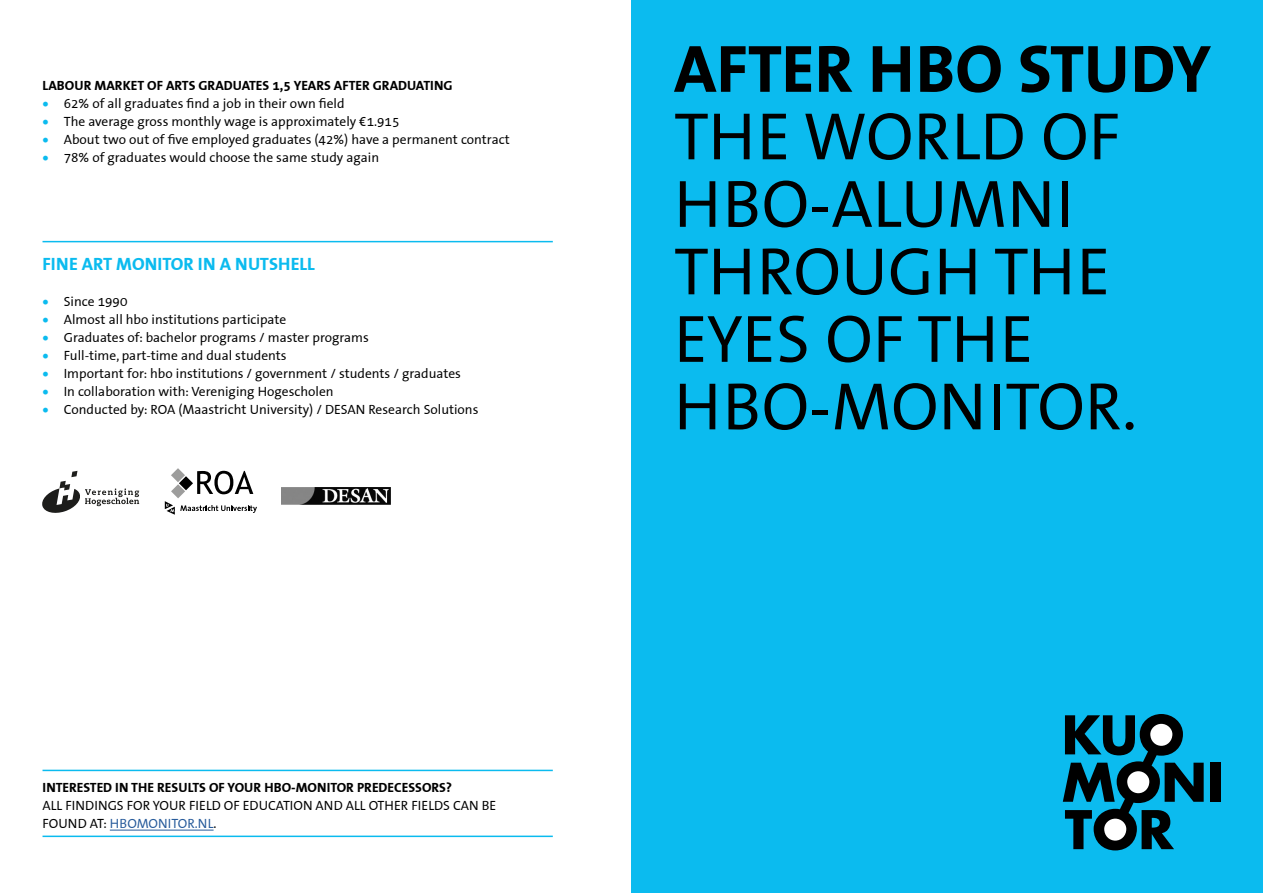
<style>
.page{position:relative;width:1263px;height:893px;background:#fff}
.page>*{position:absolute;margin:0;border:0;box-sizing:border-box;transform-origin:0 0}
.t1{font:67.5px/67.5px "The Sans Correspondence";color:#000}
.t2{font:700 67.5px "The Sans Correspondence";color:#000}
.kop_1{font:700 18px "The Sans Correspondence";color:#0bbbef}
.bodytekst{font:13.5px/18px "The Sans Correspondence";color:#000}
.bodytekst-2{font:700 13.5px "The Sans Correspondence";color:#000}
.kop_2{font:700 13.5px "The Sans Correspondence";color:#000}
.s1{color:#0bbbef}
.s2{color:#275b9b}
</style>
<div class="page">
<div style="left:631px;top:0;width:632px;height:893px;background:#0bbbef"></div>
<svg style="left:42px;top:471px;width:97px;height:42px"></svg>
<img style="left:281px;top:487px;width:110px;height:17px">
<hr style="left:43px;top:241px;width:510px;height:1px;background:#0bbbef">
<hr style="left:110px;top:830px;width:104px;height:1px;background:#275b9b">
<hr style="left:43px;top:770px;width:510px;height:1px;background:#0bbbef">
<hr style="left:43px;top:836px;width:510px;height:1px;background:#0bbbef">
<svg style="left:165px;top:468px;width:92px;height:47px"></svg>
<div style="left:1210px;top:763px;width:10px;height:39px;background:#000"></div>
<svg style="left:1063px;top:714px;width:141px;height:136px"></svg>
<p class="kop_2" style="left:43px;top:78px;width:412px">LABOUR MARKET OF ARTS GRADUATES 1,5 YEARS AFTER GRADUATING</p>
<p class="bodytekst" style="left:43px;top:95px;width:304px"><span class="s1">•</span> 62% of all graduates find a job in their own field</p>
<p class="bodytekst" style="left:43px;top:113px;width:358px"><span class="s1">•</span> The average gross monthly wage is approximately €1.915</p>
<p class="bodytekst" style="left:43px;top:131px;width:469px"><span class="s1">•</span> About two out of five employed graduates (42%) have a permanent contract</p>
<p class="bodytekst" style="left:43px;top:149px;width:338px"><span class="s1">•</span> 78% of graduates would choose the same study again</p>
<p class="kop_1" style="left:43px;top:254px;width:274px">FINE ART MONITOR IN A NUTSHELL</p>
<p class="bodytekst" style="left:43px;top:293px;width:86px"><span class="s1">•</span> Since 1990</p>
<p class="bodytekst" style="left:43px;top:311px;width:245px"><span class="s1">•</span> Almost all hbo institutions participate</p>
<p class="bodytekst" style="left:43px;top:329px;width:328px"><span class="s1">•</span> Graduates of: bachelor programs / master programs</p>
<p class="bodytekst" style="left:43px;top:347px;width:246px"><span class="s1">•</span> Full-time, part-time and dual students</p>
<p class="bodytekst" style="left:43px;top:365px;width:420px"><span class="s1">•</span> Important for: hbo institutions / government / students / graduates</p>
<p class="bodytekst" style="left:43px;top:383px;width:293px"><span class="s1">•</span> In collaboration with: Vereniging Hogescholen</p>
<p class="bodytekst" style="left:43px;top:401px;width:437px"><span class="s1">•</span> Conducted by: ROA (Maastricht University) / DESAN Research Solutions</p>
<p class="bodytekst-2" style="left:43px;top:780px;width:411px">INTERESTED IN THE RESULTS OF YOUR HBO-MONITOR PREDECESSORS?</p>
<p class="bodytekst" style="left:43px;top:797px;width:455px">ALL FINDINGS FOR YOUR FIELD OF EDUCATION AND ALL OTHER FIELDS CAN BE<br>FOUND AT: <span class="s2">HBOMONITOR.NL</span>.</p>
<p class="t2" style="left:674px;top:32px;width:538px">AFTER HBO STUDY</p>
<p class="t1" style="left:674px;top:105px;width:465px">THE WORLD OF<br>HBO-ALUMNI<br>THROUGH THE<br>EYES OF THE<br>HBO-MONITOR.</p>
</div>
